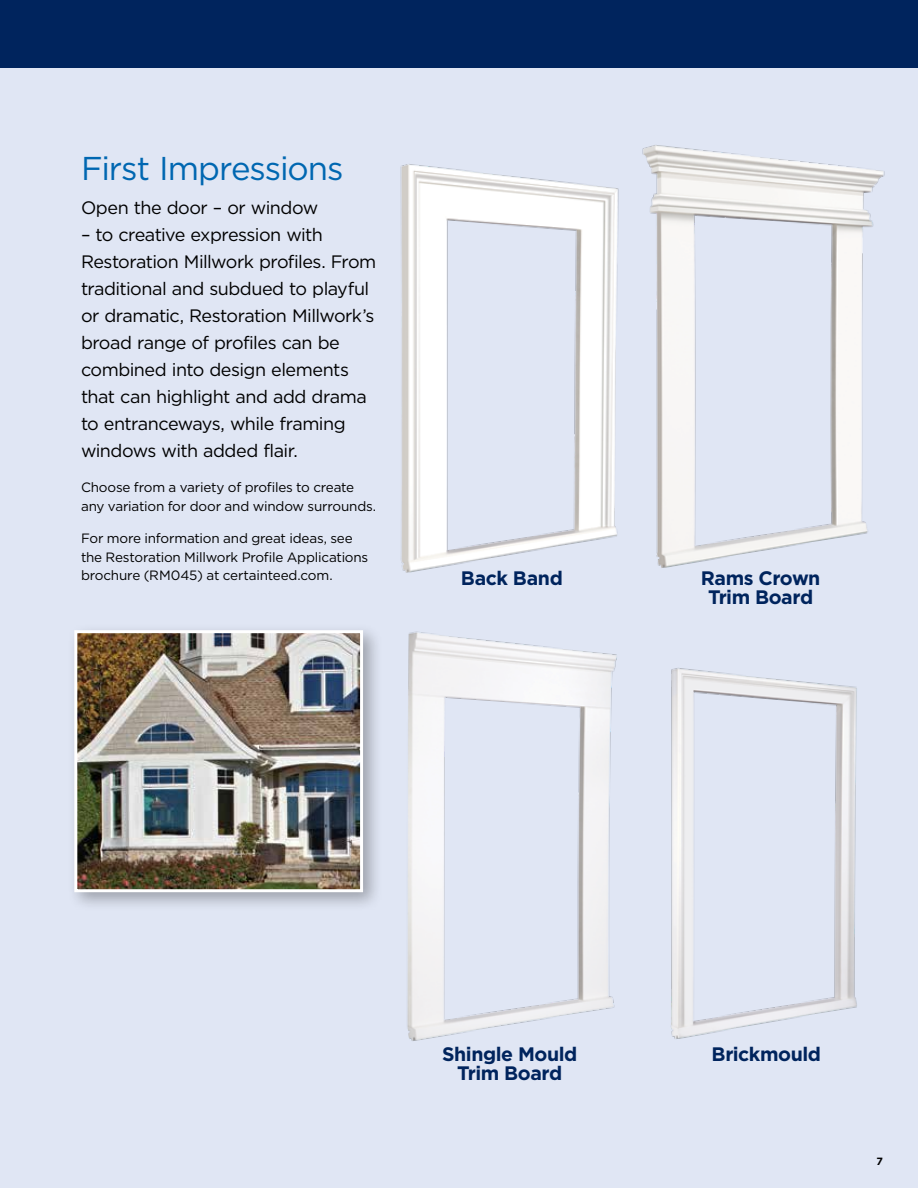
<style>
.page{position:relative;width:918px;height:1188px;background:#fff}
.page>*{position:absolute;margin:0;border:0;box-sizing:border-box;transform-origin:0 0}
.t1{font:33px "Gotham";letter-spacing:-.03em;color:#0067b1}
.t2{font:700 19.5px/18.8px "Gotham";letter-spacing:-.02em;color:#00245d;text-align:center}
.t3{font:18px/27px "Gotham";letter-spacing:-.03em;color:#000}
.t4{font:13.5px/18.8px "Gotham";letter-spacing:-.015em;color:#000}
.t5{font:700 10.5px "Gotham";color:#000}
</style>
<div class="page">
<div style="left:0;top:7px;width:918px;height:1181px;background:#e0e6f4"></div>
<img style="left:400px;top:164px;width:219px;height:409px">
<img style="left:407px;top:631px;width:210px;height:410px">
<div style="left:0;top:0;width:918px;height:68px;background:#00245d"></div>
<div style="left:67px;top:623px;width:316px;height:289px;background:#000;opacity:.3"></div>
<img style="left:78px;top:634px;width:281px;height:254px">
<div style="left:74px;top:630px;width:289px;height:262px;border:3px solid #fff"></div>
<img style="left:642px;top:145px;width:243px;height:423px">
<img style="left:671px;top:668px;width:186px;height:371px">
<h1 class="t1" style="left:81px;top:147px;width:264px">First Impressions</h1>
<p class="t3" style="left:81px;top:194px;width:239px">Open the door – or window</p>
<p class="t3" style="left:81px;top:221px;width:297px">– to creative expression with<br>Restoration Millwork profiles. From traditional and subdued to playful or dramatic, Restoration Millwork’s broad range of profiles can be combined into design elements that can highlight and add drama to entranceways, while framing windows with added flair.</p>
<p class="t4" style="left:81px;top:478px;width:297px">Choose from a variety of profiles to create any variation for door and window surrounds.</p>
<p class="t4" style="left:81px;top:529px;width:289px">For more information and great ideas, see the Restoration Millwork Profile Applications brochure (RM045) at certainteed.com.</p>
<p class="t2" style="left:461px;top:569px;width:103px">Back Band</p>
<p class="t2" style="left:701px;top:569px;width:121px">Rams Crown<br>Trim Board</p>
<p class="t2" style="left:442px;top:1045px;width:137px">Shingle Mould<br>Trim Board</p>
<p class="t2" style="left:712px;top:1045px;width:111px">Brickmould</p>
<p class="t5" style="left:877px;top:1155px;width:8px">7</p>
</div>
